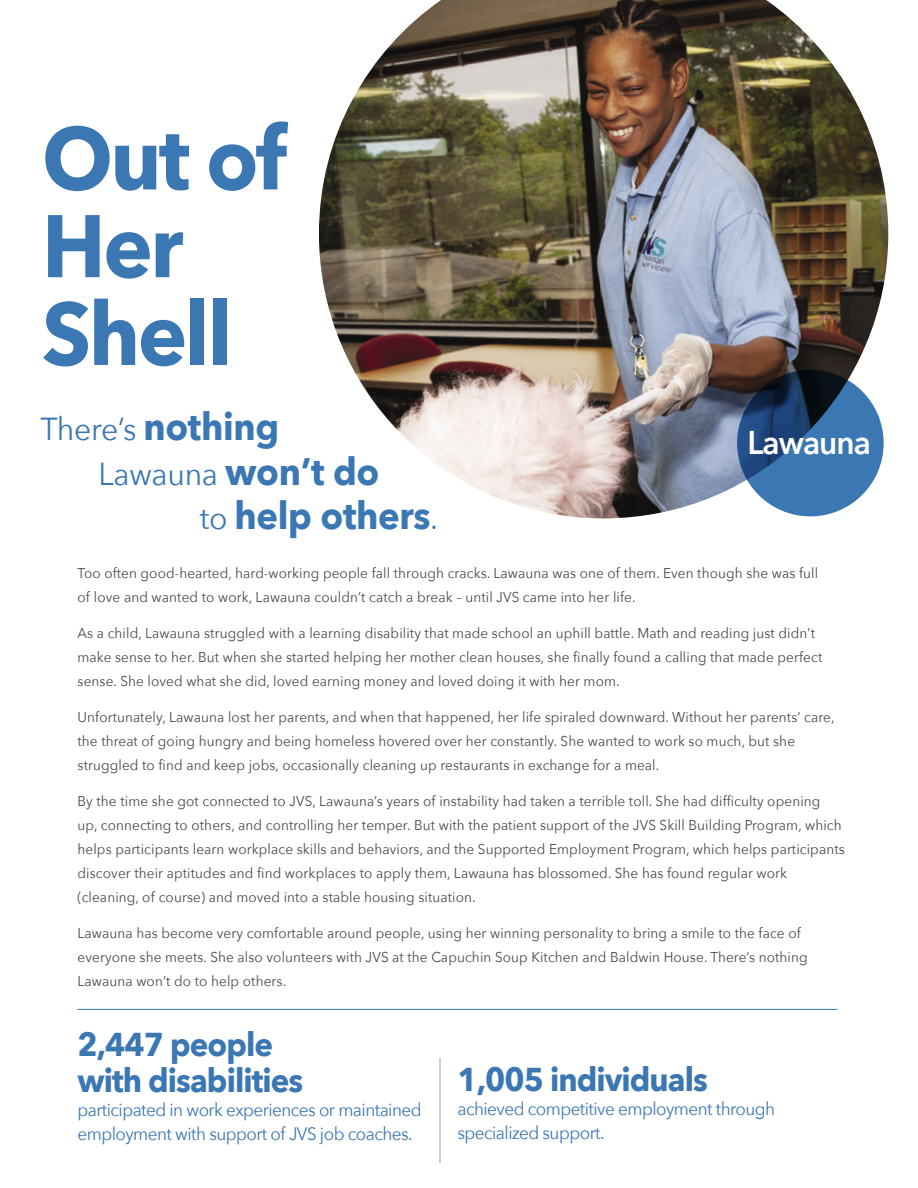
<style>
.page{position:relative;width:918px;height:1188px;background:#fff}
.page>*{position:absolute;margin:0;border:0;box-sizing:border-box;transform-origin:0 0}
.t1{font:700 87.75px/87.8px "Avenir Next";letter-spacing:-.03em;color:#3a77b3;scale:.95 1}
.t2{font:700 38.1px "Avenir Next";letter-spacing:-.01em;color:#3a77b3;scale:.95 1}
.t3{font:700 33px/35.2px "Avenir Next";letter-spacing:-.03em;color:#3a77b3;scale:.95 1}
.t4{font:600 33px "Avenir Next";letter-spacing:-.03em;color:#fff;scale:.95 1}
.t5{font:31.8px/44.5px "Avenir Next";letter-spacing:-.01em;color:#3a77b3;scale:.95 1}
.t6{font:18px/24.2px "Avenir Next";letter-spacing:-.03em;color:#3a77b3;scale:.95 1}
.t7{font:14.25px/24px "Avenir Next";letter-spacing:.01em;color:#484848;scale:.95 1}
.s1{font-weight:700;font-size:38.1px}
.s2{font-weight:400;font-size:31.8px}
</style>
<div class="page">
<img style="left:319px;top:0;width:569px;height:518px">
<svg style="left:737px;top:370px;width:147px;height:146px;background:#2c5c8e"></svg>
<hr style="left:440px;top:1058px;width:1px;height:105px;background:#9e9b98">
<hr style="left:78px;top:1009px;width:759px;height:1px;background:#3a77b3">
<h1 class="t1" style="left:42px;top:114px;width:259px">Out of<br>Her<br>Shell</h1>
<h3 class="t5" style="left:98px;top:405px;width:297px;text-indent:-58px">There’s <span class="s1">nothing<br></span>Lawauna <span class="s1">won’t do</span></h3>
<h2 class="t2" style="left:200px;top:483px;width:252px"><span class="s2">to</span> help others<span class="s2">.</span></h2>
<h3 class="t4" style="left:747px;top:414px;width:132px">Lawauna</h3>
<p class="t7" style="left:78px;top:560px;width:781px">Too often good-hearted, hard-working people fall through cracks. Lawauna was one of them. Even though she was full of love and wanted to work, Lawauna couldn’t catch a break – until JVS came into her life.</p>
<p class="t7" style="left:78px;top:620px;width:785px">As a child, Lawauna struggled with a learning disability that made school an uphill battle. Math and reading just didn’t make sense to her. But when she started helping her mother clean houses, she finally found a calling that made perfect sense. She loved what she did, loved earning money and loved doing it with her mom.</p>
<p class="t7" style="left:78px;top:704px;width:798px">Unfortunately, Lawauna lost her parents, and when that happened, her life spiraled downward. Without her parents’ care, the threat of going hungry and being homeless hovered over her constantly. She wanted to work so much, but she struggled to find and keep jobs, occasionally cleaning up restaurants in exchange for a meal.</p>
<p class="t7" style="left:78px;top:788px;width:809px">By the time she got connected to JVS, Lawauna’s years of instability had taken a terrible toll. She had difficulty opening<br>up, connecting to others, and controlling her temper. But with the patient support of the JVS Skill Building Program, which helps participants learn workplace skills and behaviors, and the Supported Employment Program, which helps participants discover their aptitudes and find workplaces to apply them, Lawauna has blossomed. She has found regular work (cleaning, of course) and moved into a stable housing situation.</p>
<p class="t7" style="left:78px;top:920px;width:770px">Lawauna has become very comfortable around people, using her winning personality to bring a smile to the face of everyone she meets. She also volunteers with JVS at the Capuchin Soup Kitchen and Baldwin House. There’s nothing<br>Lawauna won’t do to help others.</p>
<h3 class="t3" style="left:78px;top:1027px;width:239px">2,447 people with disabilities</h3>
<p class="t6" style="left:78px;top:1097px;width:364px">participated in work experiences or maintained employment with support of JVS job coaches.</p>
<h3 class="t3" style="left:457px;top:1061px;width:265px">1,005 individuals</h3>
<p class="t6" style="left:457px;top:1096px;width:336px">achieved competitive employment through specialized support.</p>
</div>
